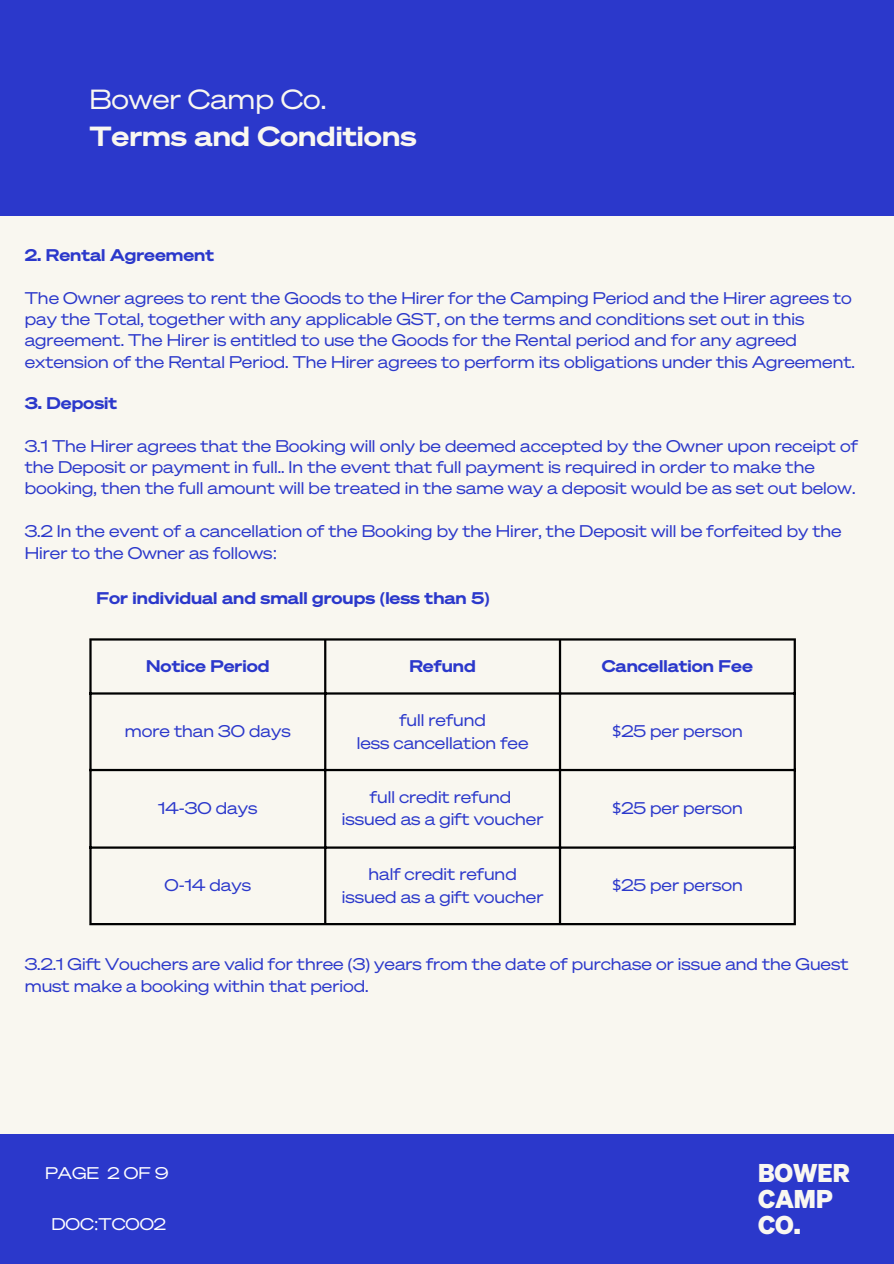
<style>
.page{position:relative;width:894px;height:1264px;background:#fff}
.page>*{position:absolute;margin:0;border:0;box-sizing:border-box;transform-origin:0 0}
.t1{font:27px/37.2px "Test Sohne Breit Dreiviertelfett";color:#f9f7f0}
.t2{font:700 25.05px/26.1px "Test Sohne";color:#f9f7f0}
.t3{font:16.5px/21.3px "Test Sohne Breit Buch";color:#2b38cb}
.t4{font:16.5px "Test Sohne Breit Dreiviertelfett";color:#2b38cb}
.t5{font:16.5px "Test Sohne Breit Buch";color:#fff}
.s1{font-family:"Test Sohne Breit Buch"}
.s2{font-family:"Noto Sans"}
.s3{font-family:"Noto Sans";font-weight:700}
</style>
<div class="page">
<div style="left:0;top:0;width:893px;height:1263px;background:#f9f7f0"></div>
<div style="left:0;top:0;width:893px;height:216px;background:#2b38cb"></div>
<div style="left:0;top:1134px;width:893px;height:129px;background:#2b38cb"></div>
<hr style="left:89px;top:640px;width:3px;height:283px;background:#000">
<hr style="left:324px;top:640px;width:2px;height:283px;background:#000">
<hr style="left:558px;top:640px;width:3px;height:283px;background:#000">
<hr style="left:793px;top:640px;width:2px;height:283px;background:#000">
<hr style="left:89px;top:638px;width:706px;height:2px;background:#000">
<hr style="left:89px;top:692px;width:706px;height:2px;background:#000">
<hr style="left:89px;top:769px;width:706px;height:2px;background:#000">
<hr style="left:89px;top:846px;width:706px;height:2px;background:#000">
<hr style="left:89px;top:923px;width:706px;height:2px;background:#000">
<p class="t1" style="left:89px;top:80px;width:328px"><span class="s1">Bower Camp Co.<br></span>Terms and Conditions</p>
<p class="t4" style="left:25px;top:243px;width:191px">2. Rental Agreement</p>
<p class="t3" style="left:25px;top:286px;width:831px">The Owner agrees to rent the Goods to the Hirer for the Camping Period and the Hirer agrees to pay the Total, together with any applicable GST, on the terms and conditions set out in this agreement. The Hirer is entitled to use the Goods for the Rental period and for any agreed extension of the Rental Period. The Hirer agrees to perform its obligations under this Agreement.</p>
<p class="t4" style="left:25px;top:391px;width:94px">3. Deposit</p>
<p class="t3" style="left:25px;top:434px;width:834px">3.1 The Hirer agrees that the Booking will only be deemed accepted by the Owner upon receipt of the Deposit or payment in full.. In the event that full payment is required in order to make the booking, then the full amount will be treated in the same way a deposit would be as set out below.</p>
<p class="t3" style="left:25px;top:520px;width:818px">3.2 In the event of a cancellation of the Booking by the Hirer, the Deposit will be forfeited by the<br>Hirer to the Owner as follows<span class="s2">:</span></p>
<p class="t4" style="left:96px;top:587px;width:394px">For individual and small groups <span class="s3">(</span>less than 5<span class="s3">)</span></p>
<h2 class="t4" style="left:146px;top:655px;width:125px">Notice Period</h2>
<h4 class="t4" style="left:409px;top:655px;width:68px">Refund</h4>
<p class="t4" style="left:601px;top:655px;width:153px">Cancellation Fee</p>
<h4 class="t3" style="left:125px;top:720px;width:167px">more than 30 days</h4>
<p class="t3" style="left:399px;top:708px;width:88px">full refund</p>
<p class="t3" style="left:356px;top:731px;width:173px">less cancellation fee</p>
<p class="t3" style="left:611px;top:720px;width:132px"><span class="s2">$</span>25 per person</p>
<h4 class="t3" style="left:158px;top:796px;width:100px">14-30 days</h4>
<p class="t3" style="left:370px;top:785px;width:143px">full credit refund</p>
<p class="t3" style="left:342px;top:807px;width:203px">issued as a gift voucher</p>
<p class="t3" style="left:611px;top:796px;width:132px"><span class="s2">$</span>25 per person</p>
<p class="t3" style="left:164px;top:874px;width:88px">0-14 days</p>
<p class="t3" style="left:368px;top:863px;width:150px">half credit refund</p>
<p class="t3" style="left:342px;top:885px;width:203px">issued as a gift voucher</p>
<p class="t3" style="left:611px;top:874px;width:132px"><span class="s2">$</span>25 per person</p>
<h3 class="t3" style="left:25px;top:951px;width:825px;line-height:22.5px">3.2.1 Gift Vouchers are valid for three <span class="s2">(</span>3<span class="s2">)</span> years from the date of purchase or issue and the Guest must make a booking within that period.</h3>
<h1 class="t5" style="left:45px;top:1161px;width:125px">PAGE 2 OF 9</h1>
<h3 class="t5" style="left:51px;top:1212px;width:116px">DOC<span class="s2">:</span>TC002</h3>
<p class="t2" style="left:757px;top:1158px;width:93px">BOWER<br>CAMP<br>CO.</p>
</div>
